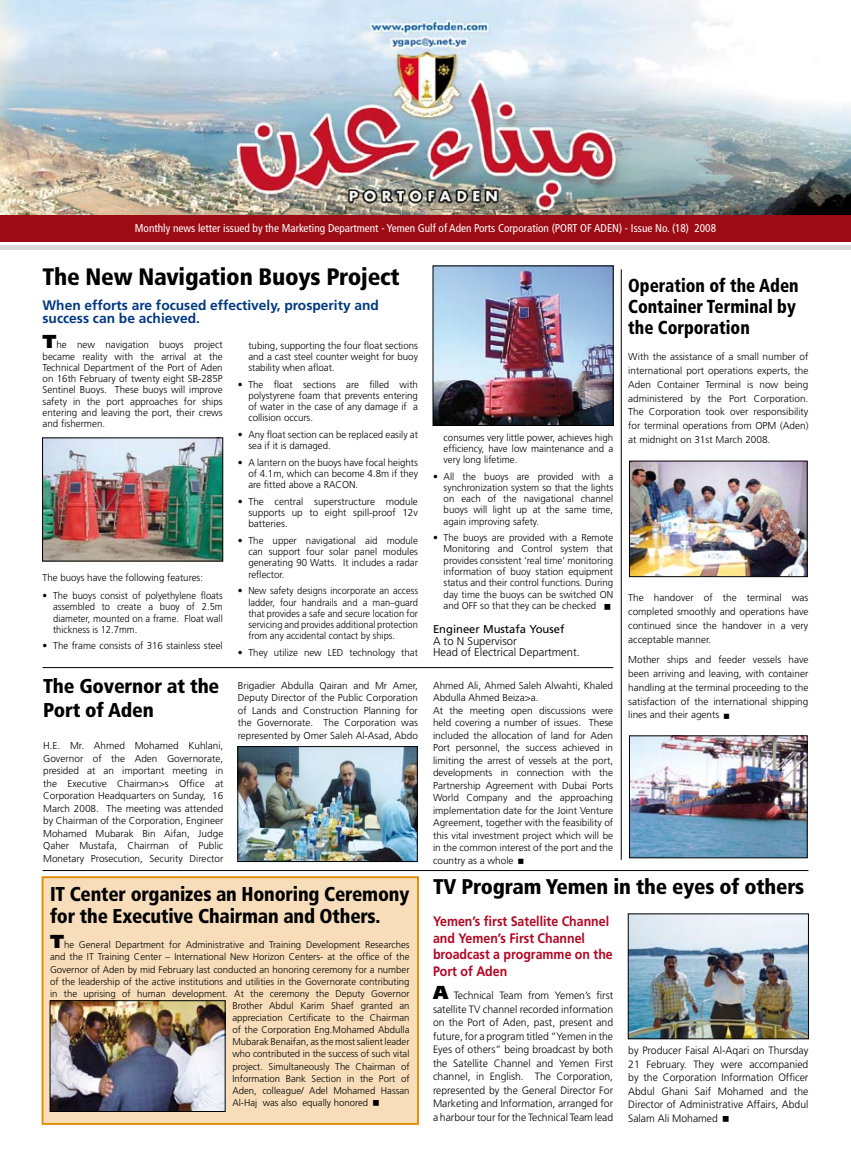
<style>
.page{position:relative;width:851px;height:1170px;background:#fff}
.page>*{position:absolute;margin:0;border:0;box-sizing:border-box;transform-origin:0 0}
.t1{font:900 condensed 23.75px "Frutiger";letter-spacing:-.01em;color:#000}
.t2{font:900 condensed 21.25px "Frutiger";letter-spacing:-.01em;color:#000}
.t3{font:900 condensed 20px/21.2px "Frutiger";letter-spacing:-.01em;color:#000;scale:.96 1}
.t4{font:900 condensed 20px/24px "Frutiger";letter-spacing:-.01em;color:#000}
.t5{font:900 condensed 18.75px/21.2px "Frutiger";color:#000;scale:.91 1}
.t6{font:700 13.75px/16.5px "Frutiger";color:#b30522;scale:.9 1}
.t7{font:700 13.75px/12.9px "Frutiger";color:#003882}
.t8{font:condensed 11.25px "Frutiger";color:#fff}
.t9{font:300 11.25px/11.2px "Frutiger";color:#000}
.t10{font:11.25px "Frutiger";color:#000}
.t11{font:300 10.62px/13.5px "Frutiger";color:#000;text-align:justify}
.t12{font:300 10px/12.5px "Frutiger";color:#000;text-align:justify}
.t13{font:300 10px/11.2px "Frutiger";color:#000;text-align:justify;scale:.96 1}
.t14{font:300 10px/11.2px "Frutiger";color:#000;text-align:justify;scale:.94 1}
.t15{font:300 9.75px "Frutiger";color:#000}
.s1{font-weight:900;font-size:18.75px}
</style>
<div class="page">
<img style="left:0;top:0;width:850px;height:215px">
<div style="left:0;top:215px;width:850px;height:26px;background:#9d0c15"></div>
<div style="left:0;top:245px;width:850px;height:5px;background:#d9dadb"></div>
<hr style="left:43px;top:667px;width:570px;height:1px;background:#000">
<img style="left:44px;top:439px;width:177px;height:120px">
<div style="left:42px;top:437px;width:181px;height:124px;border:1px solid #000"></div>
<img style="left:435px;top:268px;width:176px;height:155px">
<div style="left:433px;top:266px;width:180px;height:159px;border:1px solid #000"></div>
<img style="left:239px;top:748px;width:176px;height:111px">
<div style="left:237px;top:746px;width:180px;height:115px;border:1px solid #000"></div>
<hr style="left:43px;top:870px;width:765px;height:1px;background:#000">
<div style="left:43px;top:877px;width:375px;height:246px;background:#f7ddb9"></div>
<div style="left:42px;top:876px;width:377px;height:248px;border:2px solid #e18c00"></div>
<img style="left:52px;top:1002px;width:171px;height:107px">
<div style="left:50px;top:1000px;width:175px;height:111px;border:1px solid #000"></div>
<img style="left:630px;top:915px;width:176px;height:121px">
<img style="left:631px;top:463px;width:174px;height:111px">
<div style="left:629px;top:461px;width:178px;height:115px;border:1px solid #000"></div>
<img style="left:631px;top:737px;width:174px;height:118px">
<hr style="left:621px;top:269px;width:1px;height:590px;background:#000">
<p class="t8" style="left:135px;top:222px;width:582px">Monthly news letter issued by the Marketing Department - Yemen Gulf of Aden Ports Corporation (PORT OF ADEN) - Issue No. (18) 2008</p>
<h1 class="t1" style="left:43px;top:262px;width:358px">The New Navigation Buoys Project</h1>
<h3 class="t7" style="left:43px;top:299px;width:338px">When efforts are focused effectively, prosperity and success can be achieved.</h3>
<h3 class="t5" style="left:628px;top:274px;width:189px">Operation of the Aden<br>Container Terminal by the Corporation</h3>
<p class="t12" style="left:628px;top:350px;width:182px;line-height:13.8px">With the assistance of a small number of international port operations experts, the Aden Container Terminal is now being administered by the Port Corporation.<br>The Corporation took over responsibility for terminal operations from OPM (Aden) at midnight on 31st March 2008.</p>
<p class="t12" style="left:43px;top:339px;width:182px;line-height:11.2px"><span class="s1">T</span>he new navigation buoys project became reality with the arrival at the Technical Department of the Port of Aden on 16th February of twenty eight SB-285P Sentinel Buoys. These buoys will improve safety in the port approaches for ships entering and leaving the port, their crews and fishermen.</p>
<p class="t12" style="left:248px;top:339px;width:171px;line-height:11.2px">tubing, supporting the four float sections and a cast steel counter weight for buoy stability when afloat.</p>
<p class="t12" style="left:248px;top:378px;width:171px;line-height:11.2px;text-indent:-11px">• The float sections are filled with polystyrene foam that prevents entering of water in the case of any damage if a collision occurs.</p>
<p class="t12" style="left:248px;top:429px;width:171px;line-height:11.2px;text-indent:-11px">• Any float section can be replaced easily at sea if it is damaged.</p>
<p class="t12" style="left:248px;top:456px;width:171px;line-height:11.2px;text-indent:-11px">• A lantern on the buoys have focal heights of 4.1m, which can become 4.8m if they are fitted above a RACON.</p>
<p class="t12" style="left:248px;top:495px;width:171px;line-height:11.2px;text-indent:-11px">• The central superstructure module supports up to eight spill-proof 12v batteries.</p>
<p class="t12" style="left:248px;top:535px;width:171px;line-height:11.2px;text-indent:-11px">• The upper navigational aid module can support four solar panel modules generating 90 Watts. It includes a radar reflector.</p>
<p class="t13" style="left:248px;top:585px;width:178px;text-indent:-11px">• New safety designs incorporate an access ladder, four handrails and a man–guard that provides a safe and secure location for servicing and provides additional protection from any accidental contact by ships.</p>
<p class="t12" style="left:238px;top:646px;width:182px">• They utilize new LED technology that</p>
<p class="t12" style="left:443px;top:431px;width:171px;line-height:11.2px">consumes very little power, achieves high efficiency, have low maintenance and a very long lifetime.</p>
<p class="t12" style="left:443px;top:470px;width:171px;line-height:11.2px;text-indent:-11px">• All the buoys are provided with a synchronization system so that the lights on each of the navigational channel buoys will light up at the same time, again improving safety.</p>
<p class="t12" style="left:443px;top:532px;width:171px;line-height:11.4px;text-indent:-11px">• The buoys are provided with a Remote Monitoring and Control system that provides consistent ‘real time’ monitoring information of buoy station equipment status and their control functions. During day time the buoys can be switched ON and OFF so that they can be checked</p>
<p class="t10" style="left:433px;top:623px;width:133px">Engineer Mustafa Yousef</p>
<p class="t9" style="left:433px;top:635px;width:148px">A to N Supervisor<br>Head of Electrical Department.</p>
<p class="t12" style="left:43px;top:571px;width:162px">The buoys have the following features:</p>
<p class="t14" style="left:53px;top:590px;width:182px;text-indent:-11px">• The buoys consist of polyethylene floats assembled to create a buoy of 2.5m diameter, mounted on a frame. Float wall thickness is 12.7mm.</p>
<p class="t12" style="left:43px;top:639px;width:182px">• The frame consists of 316 stainless steel</p>
<p class="t12" style="left:628px;top:591px;width:182px;line-height:13.8px">The handover of the terminal was completed smoothly and operations have continued since the handover in a very acceptable manner.</p>
<p class="t12" style="left:628px;top:653px;width:182px;line-height:13.8px">Mother ships and feeder vessels have been arriving and leaving, with container handling at the terminal proceeding to the satisfaction of the international shipping lines and their agents</p>
<h3 class="t4" style="left:43px;top:674px;width:178px">The Governor at the<br>Port of Aden</h3>
<p class="t12" style="left:43px;top:739px;width:182px">H.E. Mr. Ahmed Mohamed Kuhlani, Governor of the Aden Governorate, presided at an important meeting in the Executive Chairman&gt;s Office at Corporation Headquarters on Sunday, 16<br>March 2008. The meeting was attended by Chairman of the Corporation, Engineer Mohamed Mubarak Bin Aifan, Judge Qaher Mustafa, Chairman of Public Monetary Prosecution, Security Director</p>
<p class="t12" style="left:238px;top:678px;width:182px">Brigadier Abdulla Qairan and Mr Amer, Deputy Director of the Public Corporation of Lands and Construction Planning for the Governorate. The Corporation was represented by Omer Saleh Al-Asad, Abdo</p>
<p class="t12" style="left:433px;top:678px;width:182px;text-align:left">Ahmed Ali, Ahmed Saleh Alwahti, Khaled Abdulla Ahmed Beiza&gt;a.<br>At the meeting open discussions were held covering a number of issues. These included the allocation of land for Aden Port personnel, the success achieved in limiting the arrest of vessels at the port, developments in connection with the Partnership Agreement with Dubai Ports World Company and the approaching implementation date for the Joint Venture Agreement, together with the feasibility of this vital investment project which will be in the common interest of the port and the country as a whole</p>
<h3 class="t3" style="left:50px;top:883px;width:376px">IT Center organizes an Honoring Ceremony for the Executive Chairman and Others.</h3>
<p class="t15" style="left:50px;top:939px;width:361px"><span class="s1">T</span>he General Department for Administrative and Training Development Researches</p>
<p class="t15" style="left:50px;top:951px;width:361px">and the IT Training Center – International New Horizon Centers- at the office of the</p>
<p class="t15" style="left:50px;top:963px;width:361px">Governor of Aden by mid February last conducted an honoring ceremony for a number</p>
<p class="t15" style="left:50px;top:975px;width:361px">of the leadership of the active institutions and utilities in the Governorate contributing</p>
<p class="t15" style="left:50px;top:987px;width:361px">in the uprising of human development. At the ceremony the Deputy Governor</p>
<p class="t15" style="left:232px;top:999px;width:178px">Brother Abdul Karim Shaef granted an</p>
<p class="t15" style="left:232px;top:1012px;width:179px">appreciation Certificate to the Chairman</p>
<p class="t15" style="left:232px;top:1024px;width:179px">of the Corporation Eng.Mohamed Abdulla</p>
<p class="t15" style="left:232px;top:1036px;width:178px">Mubarak Benaifan, as the most salient leader</p>
<p class="t15" style="left:232px;top:1048px;width:178px">who contributed in the success of such vital</p>
<p class="t15" style="left:232px;top:1060px;width:179px">project. Simultaneously The Chairman of</p>
<p class="t15" style="left:232px;top:1072px;width:178px">Information Bank Section in the Port of</p>
<p class="t15" style="left:232px;top:1084px;width:179px">Aden, colleague/ Adel Mohamed Hassan</p>
<p class="t15" style="left:232px;top:1096px;width:137px">Al-Haj was also equally honored</p>
<h2 class="t2" style="left:433px;top:874px;width:373px">TV Program Yemen in the eyes of others</h2>
<h3 class="t6" style="left:433px;top:913px;width:201px">Yemen’s first Satellite Channel and Yemen’s First Channel broadcast a programme on the<br>Port of Aden</h3>
<p class="t11" style="left:433px;top:988px;width:182px"><span class="s1">A</span> Technical Team from Yemen’s first satellite TV channel recorded information on the Port of Aden, past, present and future, for a program titled “Yemen in the Eyes of others” being broadcast by both the Satellite Channel and Yemen First channel, in English. The Corporation, represented by the General Director For Marketing and Information, arranged for a harbour tour for the Technical Team lead</p>
<p class="t11" style="left:628px;top:1043px;width:182px">by Producer Faisal Al-Aqari on Thursday 21 February. They were accompanied by the Corporation Information Officer Abdul Ghani Saif Mohamed and the Director of Administrative Affairs, Abdul Salam Ali Mohamed</p>
</div>
